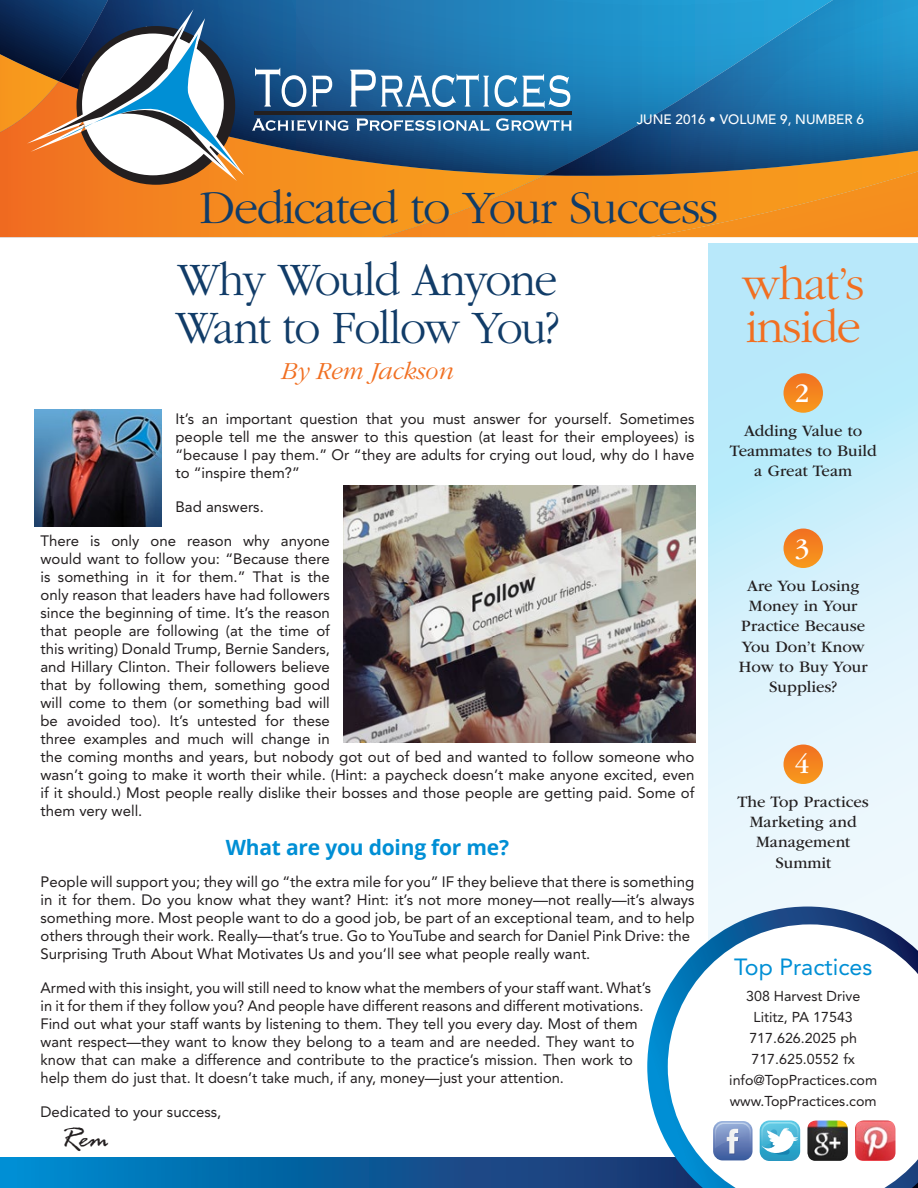
<style>
.page{position:relative;width:918px;height:1188px;background:#fff}
.page>*{position:absolute;margin:0;border:0;box-sizing:border-box;transform-origin:0 0}
.t1{font:300 48.45px/48px "ITC Garamond Std";letter-spacing:-.03em;color:#113c68;scale:.95 1}
.t2{font:300 48.45px "ITC Garamond Std";letter-spacing:-.03em;color:#113c68}
.t3{font:300 48.45px/42.6px "ITC Garamond Std";letter-spacing:-.03em;color:#f16f21}
.text{font:31.5px "Rage Joi T";color:#231f20}
.t4{font:27.9px "ITC Garamond Std";color:#fff}
.author{font:italic 300 25.5px "ITC Garamond Std";color:#f16f21}
.t5{font:23.25px "Avenir LT Std";color:#008fd5}
.t6{font:700 21px "Open Sans";letter-spacing:-.01em;color:#008fd5}
.t7{font:16.5px/20.2px "ITC Garamond Std";color:#231f20;text-align:center}
.text-2{font:15px/18px "Avenir LT Std";color:#231f20}
.t8{font:14.25px/21px "Avenir LT Std";color:#231f20;text-align:center}
.t9{font:500 13.5px "Avenir LT Std";color:#fff}
</style>
<div class="page">
<svg style="left:709px;top:243px;width:209px;height:664px;background:#d1f0fb"></svg>
<div style="left:544px;top:176px;width:106px;height:61px;background:#f5911d"></div>
<svg style="left:0;top:176px;width:544px;height:61px;background:#f4891e"></svg>
<div style="left:650px;top:176px;width:268px;height:61px;background:#f6931d"></div>
<svg style="left:244px;top:0;width:674px;height:176px;background:#29729d"></svg>
<svg style="left:0;top:1158px;width:647px;height:30px;background:#0b609f"></svg>
<svg style="left:647px;top:907px;width:271px;height:281px"></svg>
<svg style="left:668px;top:924px;width:250px;height:264px"></svg>
<svg style="left:713px;top:1121px;width:40px;height:39px;background:#8398c5"></svg>
<img style="left:807px;top:1120px;width:41px;height:41px">
<img style="left:855px;top:1120px;width:41px;height:41px">
<svg style="left:760px;top:1120px;width:40px;height:41px"></svg>
<svg style="left:784px;top:373px;width:39px;height:40px"></svg>
<div style="left:784px;top:529px;width:39px;height:39px;background:linear-gradient(to bottom,#f16f20,#f89b1f);border-radius:20px"></div>
<div style="left:784px;top:745px;width:39px;height:39px;background:linear-gradient(to bottom,#f16f20,#f89b1f);border-radius:20px"></div>
<svg style="left:255px;top:68px;width:51px;height:39px"></svg>
<svg style="left:312px;top:76px;width:20px;height:31px"></svg>
<svg style="left:350px;top:70px;width:139px;height:37px"></svg>
<svg style="left:495px;top:74px;width:75px;height:34px"></svg>
<svg style="left:252px;top:118px;width:97px;height:13px"></svg>
<svg style="left:356px;top:118px;width:134px;height:13px"></svg>
<svg style="left:496px;top:118px;width:76px;height:13px"></svg>
<hr style="left:254px;top:112px;width:318px;height:3px;background:#231f20">
<svg style="left:0;top:0;width:244px;height:185px"></svg>
<img style="left:34px;top:410px;width:128px;height:116px">
<img style="left:343px;top:485px;width:353px;height:258px">
<p class="t9" style="left:637px;top:111px;width:229px">JUNE 2016 • VOLUME 9, NUMBER 6</p>
<p class="t2" style="left:200px;top:181px;width:520px">Dedicated to Your Success</p>
<p class="t1" style="left:176px;top:257px;width:405px">Why Would Anyone<br>Want to Follow You?</p>
<p class="author" style="left:281px;top:357px;width:174px">By Rem Jackson</p>
<p class="text-2" style="left:176px;top:410px;width:521px;text-align:justify">It’s an important question that you must answer for yourself. Sometimes people tell me the answer to this question (at least for their employees) is “because I pay them.” Or “they are adults for crying out loud, why do I have to “inspire them?”</p>
<p class="text-2" style="left:176px;top:498px;width:90px">Bad answers.</p>
<p class="text-2" style="left:40px;top:532px;width:656px">There is only one reason why anyone<br>would want to follow you: “Because there<br>is something in it for them.” That is the<br>only reason that leaders have had followers<br>since the beginning of time. It’s the reason<br>that people are following (at the time of<br>this writing) Donald Trump, Bernie Sanders,<br>and Hillary Clinton. Their followers believe<br>that by following them, something good<br>will come to them (or something bad will<br>be avoided too). It’s untested for these<br>three examples and much will change in<br>the coming months and years, but nobody got out of bed and wanted to follow someone who wasn’t going to make it worth their while. (Hint: a paycheck doesn’t make anyone excited, even if it should.) Most people really dislike their bosses and those people are getting paid. Some of them very well.</p>
<p class="t6" style="left:226px;top:832px;width:285px">What are you doing for me?</p>
<p class="text-2" style="left:40px;top:872px;width:656px">People will support you; they will go “the extra mile for you” IF they believe that there is something in it for them. Do you know what they want? Hint: it’s not more money—not really—it’s always something more. Most people want to do a good job, be part of an exceptional team, and to help others through their work. Really—that’s true. Go to YouTube and search for Daniel Pink Drive: the Surprising Truth About What Motivates Us and you’ll see what people really want.</p>
<p class="text-2" style="left:40px;top:979px;width:612px">Armed with this insight, you will still need to know what the members of your staff want. What’s in it for them if they follow you? And people have different reasons and different motivations.<br>Find out what your staff wants by listening to them. They tell you every day. Most of them want respect—they want to know they belong to a team and are needed. They want to know that can make a difference and contribute to the practice’s mission. Then work to help them do just that. It doesn’t take much, if any, money—just your attention.</p>
<p class="text-2" style="left:40px;top:1103px;width:182px">Dedicated to your success,</p>
<p class="text" style="left:59px;top:1121px;width:52px">Rem</p>
<p class="t3" style="left:742px;top:263px;width:124px">what’s inside</p>
<p class="t4" style="left:795px;top:378px;width:16px">2</p>
<p class="t7" style="left:730px;top:420px;width:148px">Adding Value to<br>Teammates to Build a Great Team</p>
<p class="t4" style="left:795px;top:533px;width:16px">3</p>
<p class="t7" style="left:739px;top:576px;width:130px">Are You Losing<br>Money in Your<br>Practice Because<br>You Don’t Know<br>How to Buy Your<br>Supplies?</p>
<p class="t4" style="left:795px;top:749px;width:16px">4</p>
<p class="t7" style="left:738px;top:792px;width:133px">The Top Practices<br>Marketing and<br>Management<br>Summit</p>
<p class="t5" style="left:734px;top:953px;width:140px">Top Practices</p>
<p class="t8" style="left:729px;top:985px;width:149px">308 Harvest Drive<br>Lititz, PA 17543<br>717.626.2025 ph<br>717.625.0552 fx info@TopPractices.com www.TopPractices.com</p>
</div>
